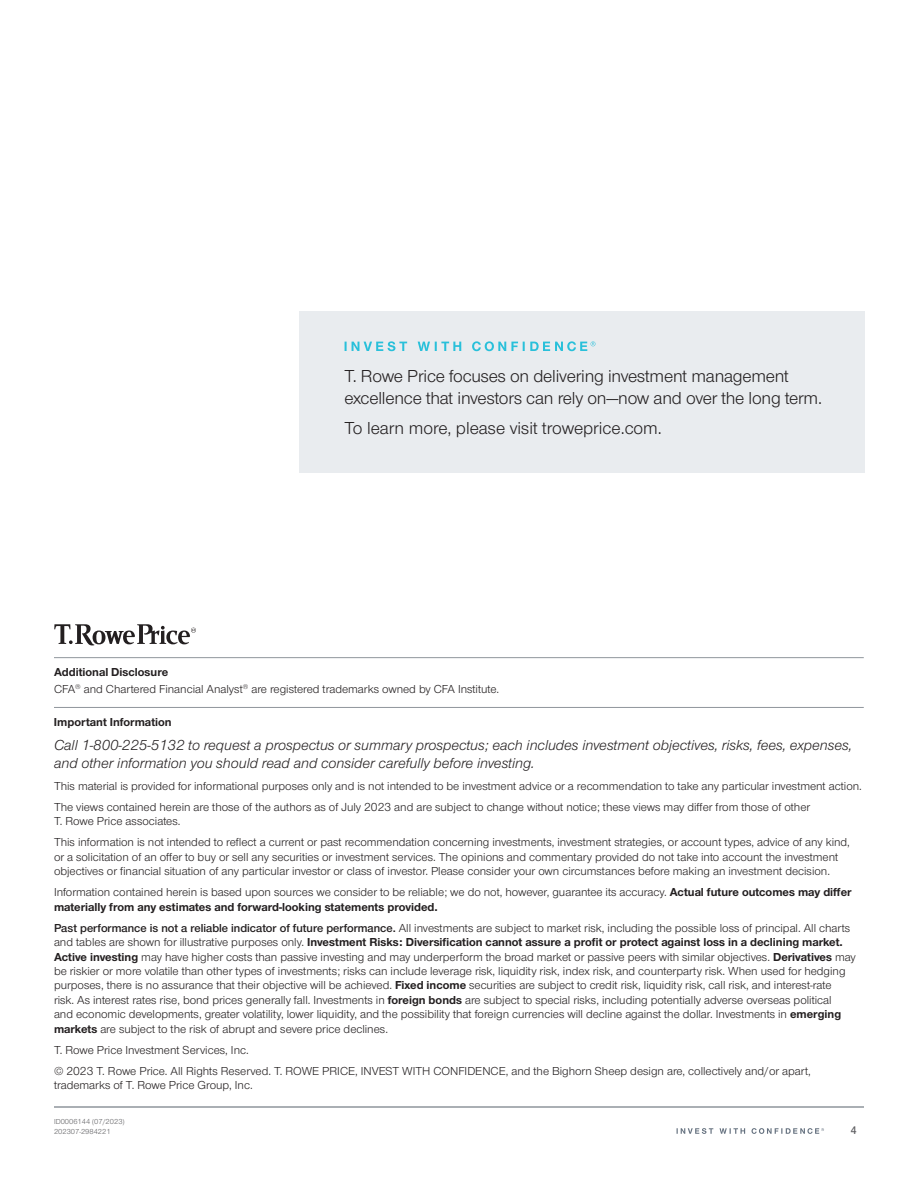
<style>
.page{position:relative;width:918px;height:1188px;background:#fff}
.page>*{position:absolute;margin:0;border:0;box-sizing:border-box;transform-origin:0 0}
.t1{font:18px/22.5px "Nimbus Sans Novus";letter-spacing:-.01em;color:#231f20}
.t2{font:italic 15px/18px "Nimbus Sans Novus";color:#231f20}
.t3{font:12px/14.4px "Nimbus Sans Novus";color:#231f20}
.t4{font:700 12px "Nimbus Sans Novus";color:#231f20}
.t5{font:600 11.25px "Nimbus Sans Novus";color:#5f5f62}
.t6{font:7.5px/10.5px "Nimbus Sans Novus";color:#5f5f62}
.s1{font-weight:700}
.s2{font-weight:600}
</style>
<div class="page">
<hr style="left:54px;top:1107px;width:810px;height:1px;background:#8f969c">
<hr style="left:54px;top:657px;width:810px;height:1px;background:#8f969c">
<hr style="left:54px;top:707px;width:810px;height:1px;background:#8f969c">
<svg style="left:54px;top:624px;width:142px;height:21px"></svg>
<svg style="left:677px;top:1128px;width:147px;height:6px"></svg>
<div style="left:300px;top:311px;width:565px;height:161px;background:#e9ecef"></div>
<svg style="left:345px;top:341px;width:250px;height:10px"></svg>
<h1 class="t1" style="left:344px;top:364px;width:479px">T. Rowe Price focuses on delivering investment management excellence that investors can rely on—now and over the long term.</h1>
<h1 class="t1" style="left:344px;top:416px;width:319px">To learn more, please visit troweprice.com.</h1>
<p class="t3" style="left:54px;top:663px;width:447px;line-height:17.4px"><span class="s1">Additional Disclosure<br></span>CFA<sup>®</sup> and Chartered Financial Analyst<sup>®</sup> are registered trademarks owned by CFA Institute.</p>
<p class="t4" style="left:54px;top:714px;width:119px">Important Information</p>
<p class="t2" style="left:54px;top:736px;width:800px">Call 1-800-225-5132 to request a prospectus or summary prospectus; each includes investment objectives, risks, fees, expenses, and other information you should read and consider carefully before investing.</p>
<p class="t3" style="left:54px;top:775px;width:809px;line-height:21.1px">This material is provided for informational purposes only and is not intended to be investment advice or a recommendation to take any particular investment action.<br>The views contained herein are those of the authors as of July 2023 and are subject to change without notice; these views may differ from those of other</p>
<p class="t3" style="left:54px;top:810px;width:797px;line-height:21.1px">T. Rowe Price associates.<br>This information is not intended to reflect a current or past recommendation concerning investments, investment strategies, or account types, advice of any kind,</p>
<p class="t3" style="left:54px;top:849px;width:786px">or a solicitation of an offer to buy or sell any securities or investment services. The opinions and commentary provided do not take into account the investment objectives or financial situation of any particular investor or class of investor. Please consider your own circumstances before making an investment decision.</p>
<p class="t3" style="left:54px;top:885px;width:799px">Information contained herein is based upon sources we consider to be reliable; we do not, however, guarantee its accuracy. <span class="s1">Actual future outcomes may differ materially from any estimates and forward-looking statements provided.</span></p>
<p class="t3" style="left:54px;top:920px;width:803px"><span class="s2">Past performance is not a reliable indicator of future performance.</span> All investments are subject to market risk, including the possible loss of principal. All charts and tables are shown for illustrative purposes only. <span class="s1">Investment Risks: Diversification cannot assure a profit or protect against loss in a declining market.<br>Active investing</span> may have higher costs than passive investing and may underperform the broad market or passive peers with similar objectives. <span class="s1">Derivatives</span> may be riskier or more volatile than other types of investments; risks can include leverage risk, liquidity risk, index risk, and counterparty risk. When used for hedging purposes, there is no assurance that their objective will be achieved. <span class="s1">Fixed income</span> securities are subject to credit risk, liquidity risk, call risk, and interest-rate<br>risk. As interest rates rise, bond prices generally fall. Investments in <span class="s1">foreign bonds</span> are subject to special risks, including potentially adverse overseas political<br>and economic developments, greater volatility, lower liquidity, and the possibility that foreign currencies will decline against the dollar. Investments in <span class="s1">emerging markets</span> are subject to the risk of abrupt and severe price declines.</p>
<p class="t3" style="left:54px;top:1039px;width:758px;line-height:21.1px">T. Rowe Price Investment Services, Inc.<br>© 2023 T. Rowe Price. All Rights Reserved. T. ROWE PRICE, INVEST WITH CONFIDENCE, and the Bighorn Sheep design are, collectively and/or apart,</p>
<p class="t3" style="left:54px;top:1078px;width:200px">trademarks of T. Rowe Price Group, Inc.</p>
<p class="t6" style="left:54px;top:1116px;width:72px">ID0006144 (07/2023)<br>202307-2984221</p>
<p class="t5" style="left:851px;top:1123px;width:7px">4</p>
</div>
